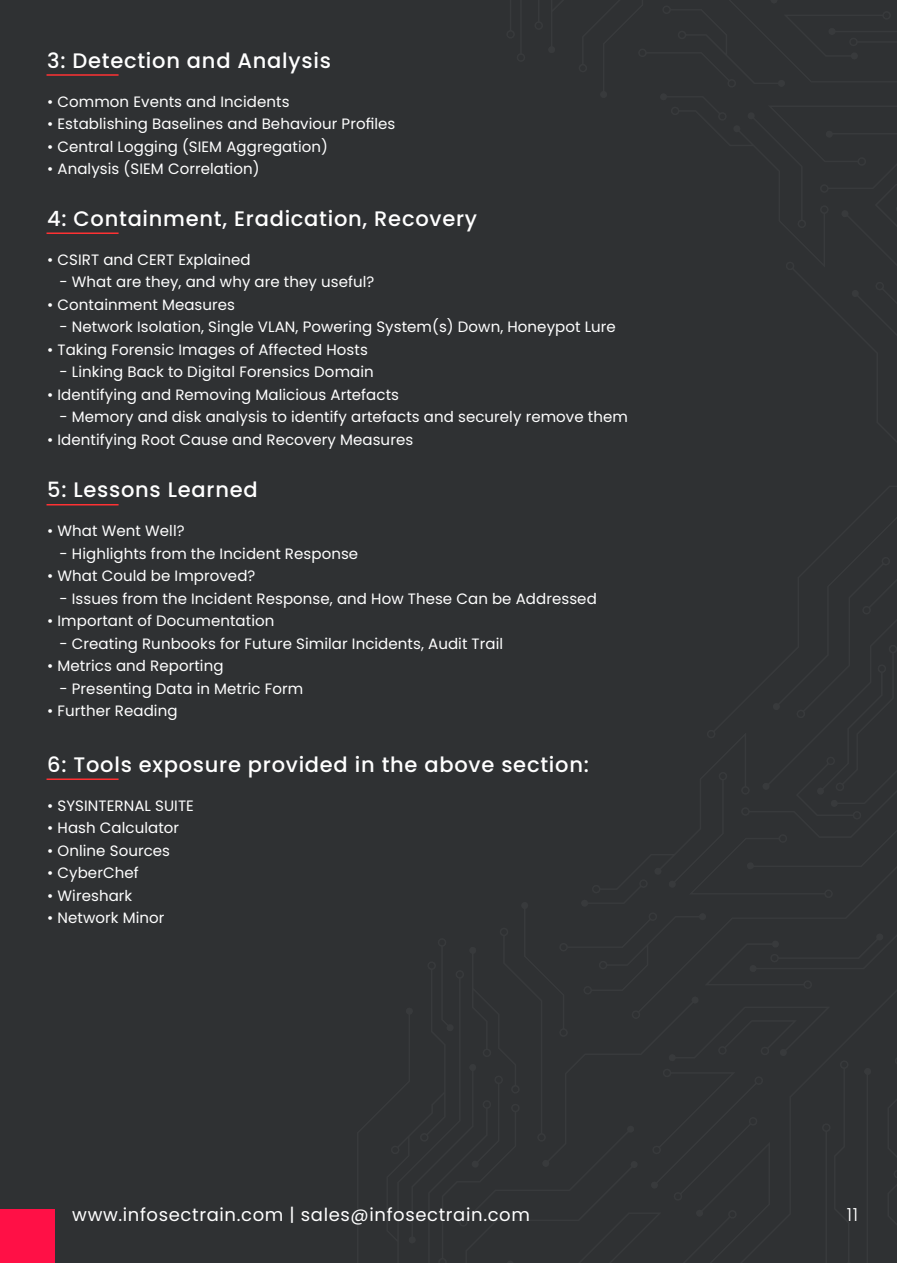
<style>
.page{position:relative;width:897px;height:1263px;background:#fff}
.page>*{position:absolute;margin:0;border:0;box-sizing:border-box;transform-origin:0 0}
.t1{font:500 21px "Poppins";letter-spacing:.035em;color:#fff}
.t2{font:18px "Poppins";letter-spacing:.035em;color:#fff}
.t3{font:300 18px "Poppins";color:#fff}
.t4{font:15px "Poppins";letter-spacing:.005em;color:#fff}
</style>
<div class="page">
<div style="left:0;top:0;width:896px;height:1263px;background:#2f3133"></div>
<div style="left:0;top:1210px;width:54px;height:53px;background:#ff1046"></div>
<hr style="left:46px;top:74px;width:72px;height:2px;background:#ff3133">
<hr style="left:46px;top:232px;width:72px;height:2px;background:#ff3133">
<hr style="left:46px;top:504px;width:72px;height:2px;background:#ff3133">
<hr style="left:46px;top:778px;width:72px;height:2px;background:#ff3133">
<h1 class="t1" style="left:47px;top:48px;width:285px">3: Detection and Analysis</h1>
<p class="t4" style="left:47px;top:93px;width:244px">• Common Events and Incidents</p>
<p class="t4" style="left:47px;top:115px;width:349px">• Establishing Baselines and Behaviour Profiles</p>
<p class="t4" style="left:47px;top:138px;width:282px">• Central Logging (SIEM Aggregation)</p>
<p class="t4" style="left:47px;top:160px;width:214px">• Analysis (SIEM Correlation)</p>
<h1 class="t1" style="left:47px;top:206px;width:431px">4: Containment, Eradication, Recovery</h1>
<p class="t4" style="left:47px;top:251px;width:205px">• CSIRT and CERT Explained</p>
<p class="t4" style="left:59px;top:273px;width:316px">- What are they, and why are they useful?</p>
<p class="t4" style="left:47px;top:296px;width:189px">• Containment Measures</p>
<p class="t4" style="left:59px;top:318px;width:558px">- Network Isolation, Single VLAN, Powering System(s) Down, Honeypot Lure</p>
<p class="t4" style="left:47px;top:341px;width:322px">• Taking Forensic Images of Affected Hosts</p>
<p class="t4" style="left:59px;top:363px;width:316px">- Linking Back to Digital Forensics Domain</p>
<p class="t4" style="left:47px;top:386px;width:353px">• Identifying and Removing Malicious Artefacts</p>
<p class="t4" style="left:59px;top:408px;width:570px">- Memory and disk analysis to identify artefacts and securely remove them</p>
<p class="t4" style="left:47px;top:431px;width:367px">• Identifying Root Cause and Recovery Measures</p>
<h1 class="t1" style="left:47px;top:478px;width:212px">5: Lessons Learned</h1>
<p class="t4" style="left:47px;top:522px;width:139px">• What Went Well?</p>
<p class="t4" style="left:59px;top:545px;width:300px">- Highlights from the Incident Response</p>
<p class="t4" style="left:47px;top:567px;width:210px">• What Could be Improved?</p>
<p class="t4" style="left:59px;top:590px;width:539px">- Issues from the Incident Response, and How These Can be Addressed</p>
<p class="t4" style="left:47px;top:612px;width:229px">• Important of Documentation</p>
<p class="t4" style="left:59px;top:635px;width:445px">- Creating Runbooks for Future Similar Incidents, Audit Trail</p>
<p class="t4" style="left:47px;top:657px;width:178px">• Metrics and Reporting</p>
<p class="t4" style="left:59px;top:680px;width:245px">- Presenting Data in Metric Form</p>
<p class="t4" style="left:47px;top:702px;width:132px">• Further Reading</p>
<h1 class="t1" style="left:47px;top:752px;width:543px">6: Tools exposure provided in the above section:</h1>
<p class="t4" style="left:47px;top:797px;width:148px">• SYSINTERNAL SUITE</p>
<p class="t4" style="left:47px;top:819px;width:133px">• Hash Calculator</p>
<p class="t4" style="left:47px;top:842px;width:124px">• Online Sources</p>
<p class="t4" style="left:47px;top:864px;width:93px">• CyberChef</p>
<p class="t4" style="left:47px;top:887px;width:87px">• Wireshark</p>
<p class="t4" style="left:47px;top:909px;width:119px">• Network Minor</p>
<p class="t2" style="left:72px;top:1205px;width:459px">www.infosectrain.com | sales@infosectrain.com</p>
<p class="t3" style="left:846px;top:1205px;width:13px">11</p>
</div>
